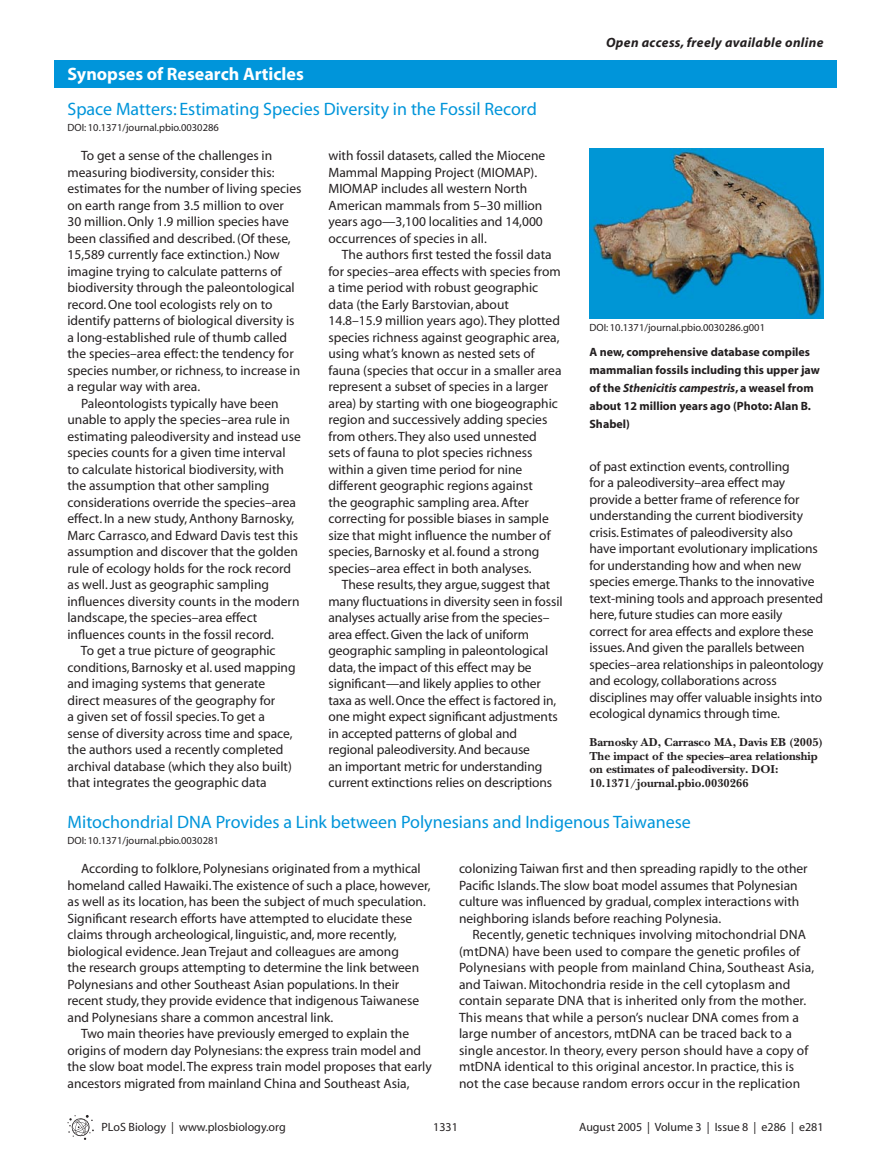
<style>
.page{position:relative;width:891px;height:1175px;background:#fff}
.page>*{position:absolute;margin:0;border:0;box-sizing:border-box;transform-origin:0 0}
.t1{font:18px "Myriad";color:#0095da}
.t2{font:700 18px "Myriad";color:#fff}
.t3{font:13.5px/16.5px "Myriad";color:#231f20}
.t4{font:italic 700 13.5px "Myriad";letter-spacing:.025em;color:#231f20}
.t5{font:700 12px/18px "Myriad";color:#231f20}
.t6{font:700 12px/13.5px "PLB Iserif";color:#231f20}
.t7{font:12px "Myriad";color:#231f20}
.t8{font:10.5px "Myriad";color:#231f20}
.s1{font-style:italic}
</style>
<div class="page">
<svg style="left:68px;top:1115px;width:26px;height:24px"></svg>
<div style="left:54px;top:61px;width:783px;height:27px;background:#0095da"></div>
<img style="left:590px;top:148px;width:234px;height:170px">
<h1 class="t2" style="left:68px;top:67px;width:238px">Synopses of Research Articles</h1>
<h1 class="t1" style="left:68px;top:102px;width:471px">Space Matters: Estimating Species Diversity in the Fossil Record</h1>
<p class="t8" style="left:68px;top:124px;width:153px">DOI: 10.1371/journal.pbio.0030286</p>
<p class="t3" style="left:81px;top:148px;width:193px">To get a sense of the challenges in</p>
<p class="t3" style="left:68px;top:165px;width:209px">measuring biodiversity, consider this:</p>
<p class="t3" style="left:68px;top:181px;width:236px">estimates for the number of living species</p>
<p class="t3" style="left:68px;top:198px;width:218px">on earth range from 3.5 million to over</p>
<p class="t3" style="left:68px;top:214px;width:223px">30 million. Only 1.9 million species have</p>
<p class="t3" style="left:68px;top:231px;width:225px">been classified and described. (Of these,</p>
<p class="t3" style="left:68px;top:247px;width:214px">15,589 currently face extinction.) Now</p>
<p class="t3" style="left:68px;top:264px;width:216px">imagine trying to calculate patterns of</p>
<p class="t3" style="left:68px;top:280px;width:229px">biodiversity through the paleontological</p>
<p class="t3" style="left:68px;top:297px;width:206px">record. One tool ecologists rely on to</p>
<p class="t3" style="left:68px;top:313px;width:229px">identify patterns of biological diversity is</p>
<p class="t3" style="left:68px;top:330px;width:221px">a long-established rule of thumb called</p>
<p class="t3" style="left:68px;top:346px;width:228px">the species–area effect: the tendency for</p>
<p class="t3" style="left:68px;top:363px;width:234px">species number, or richness, to increase in</p>
<p class="t3" style="left:68px;top:379px;width:134px">a regular way with area.</p>
<p class="t3" style="left:81px;top:396px;width:199px">Paleontologists typically have been</p>
<p class="t3" style="left:68px;top:412px;width:224px">unable to apply the species–area rule in</p>
<p class="t3" style="left:68px;top:429px;width:235px">estimating paleodiversity and instead use</p>
<p class="t3" style="left:68px;top:445px;width:220px">species counts for a given time interval</p>
<p class="t3" style="left:68px;top:462px;width:218px">to calculate historical biodiversity, with</p>
<p class="t3" style="left:68px;top:478px;width:203px">the assumption that other sampling</p>
<p class="t3" style="left:68px;top:495px;width:230px">considerations override the species–area</p>
<p class="t3" style="left:68px;top:511px;width:228px">effect. In a new study, Anthony Barnosky,</p>
<p class="t3" style="left:68px;top:528px;width:232px">Marc Carrasco, and Edward Davis test this</p>
<p class="t3" style="left:68px;top:544px;width:232px">assumption and discover that the golden</p>
<p class="t3" style="left:68px;top:561px;width:225px">rule of ecology holds for the rock record</p>
<p class="t3" style="left:68px;top:577px;width:203px">as well. Just as geographic sampling</p>
<p class="t3" style="left:68px;top:594px;width:233px">influences diversity counts in the modern</p>
<p class="t3" style="left:68px;top:610px;width:191px">landscape, the species–area effect</p>
<p class="t3" style="left:68px;top:627px;width:208px">influences counts in the fossil record.</p>
<p class="t3" style="left:81px;top:643px;width:196px">To get a true picture of geographic</p>
<p class="t3" style="left:67px;top:660px;width:230px">conditions, Barnosky et al. used mapping</p>
<p class="t3" style="left:67px;top:676px;width:199px">and imaging systems that generate</p>
<p class="t3" style="left:67px;top:693px;width:209px">direct measures of the geography for</p>
<p class="t3" style="left:67px;top:709px;width:199px">a given set of fossil species. To get a</p>
<p class="t3" style="left:67px;top:726px;width:227px">sense of diversity across time and space,</p>
<p class="t3" style="left:67px;top:742px;width:218px">the authors used a recently completed</p>
<p class="t3" style="left:67px;top:759px;width:226px">archival database (which they also built)</p>
<p class="t3" style="left:67px;top:775px;width:201px">that integrates the geographic data</p>
<p class="t3" style="left:328px;top:148px;width:218px">with fossil datasets, called the Miocene Mammal Mapping Project (MIOMAP).<br>MIOMAP includes all western North American mammals from 5–30 million years ago—3,100 localities and 14,000 occurrences of species in all.</p>
<p class="t3" style="left:328px;top:247px;width:235px;text-indent:14px">The authors first tested the fossil data for species–area effects with species from a time period with robust geographic data (the Early Barstovian, about 14.8–15.9 million years ago). They plotted species richness against geographic area, using what’s known as nested sets of fauna (species that occur in a smaller area represent a subset of species in a larger area) by starting with one biogeographic region and successively adding species from others. They also used unnested sets of fauna to plot species richness within a given time period for nine different geographic regions against<br>the geographic sampling area. After correcting for possible biases in sample size that might influence the number of species, Barnosky et al. found a strong species–area effect in both analyses.</p>
<p class="t3" style="left:328px;top:577px;width:236px;text-indent:14px">These results, they argue, suggest that many fluctuations in diversity seen in fossil analyses actually arise from the species– area effect. Given the lack of uniform geographic sampling in paleontological data, the impact of this effect may be significant—and likely applies to other taxa as well. Once the effect is factored in, one might expect significant adjustments in accepted patterns of global and regional paleodiversity. And because<br>an important metric for understanding current extinctions relies on descriptions</p>
<p class="t4" style="left:606px;top:37px;width:219px">Open access, freely available online</p>
<p class="t8" style="left:590px;top:323px;width:177px">DOI: 10.1371/journal.pbio.0030286.g001</p>
<p class="t5" style="left:589px;top:344px;width:232px">A new, comprehensive database compiles mammalian fossils including this upper jaw of the <span class="s1">Sthenicitis campestris</span>, a weasel from about 12 million years ago (Photo: Alan B.<br>Shabel)</p>
<p class="t3" style="left:589px;top:459px;width:236px">of past extinction events, controlling<br>for a paleodiversity–area effect may provide a better frame of reference for understanding the current biodiversity crisis. Estimates of paleodiversity also<br>have important evolutionary implications for understanding how and when new species emerge. Thanks to the innovative text-mining tools and approach presented here, future studies can more easily correct for area effects and explore these issues. And given the parallels between species–area relationships in paleontology and ecology, collaborations across disciplines may offer valuable insights into ecological dynamics through time.</p>
<p class="t6" style="left:590px;top:737px;width:235px">Barnosky AD, Carrasco MA, Davis EB (2005)<br>The impact of the species–area relationship on estimates of paleodiversity. DOI:<br>10.1371/journal.pbio.0030266</p>
<h1 class="t1" style="left:68px;top:815px;width:625px">Mitochondrial DNA Provides a Link between Polynesians and Indigenous Taiwanese</h1>
<p class="t8" style="left:68px;top:836px;width:153px">DOI: 10.1371/journal.pbio.0030281</p>
<p class="t3" style="left:81px;top:861px;width:341px">According to folklore, Polynesians originated from a mythical</p>
<p class="t3" style="left:68px;top:877px;width:365px">homeland called Hawaiki. The existence of such a place, however,</p>
<p class="t3" style="left:68px;top:894px;width:360px">as well as its location, has been the subject of much speculation.</p>
<p class="t3" style="left:68px;top:910px;width:346px">Significant research efforts have attempted to elucidate these</p>
<p class="t3" style="left:68px;top:927px;width:331px">claims through archeological, linguistic, and, more recently,</p>
<p class="t3" style="left:68px;top:943px;width:333px">biological evidence. Jean Trejaut and colleagues are among</p>
<p class="t3" style="left:68px;top:960px;width:353px">the research groups attempting to determine the link between</p>
<p class="t3" style="left:68px;top:976px;width:333px">Polynesians and other Southeast Asian populations. In their</p>
<p class="t3" style="left:68px;top:993px;width:353px">recent study, they provide evidence that indigenous Taiwanese</p>
<p class="t3" style="left:68px;top:1009px;width:267px">and Polynesians share a common ancestral link.</p>
<p class="t3" style="left:81px;top:1026px;width:330px">Two main theories have previously emerged to explain the</p>
<p class="t3" style="left:68px;top:1042px;width:355px">origins of modern day Polynesians: the express train model and</p>
<p class="t3" style="left:68px;top:1059px;width:366px">the slow boat model. The express train model proposes that early</p>
<p class="t3" style="left:68px;top:1075px;width:344px">ancestors migrated from mainland China and Southeast Asia,</p>
<p class="t3" style="left:459px;top:861px;width:350px">colonizing Taiwan first and then spreading rapidly to the other Pacific Islands. The slow boat model assumes that Polynesian culture was influenced by gradual, complex interactions with neighboring islands before reaching Polynesia.</p>
<p class="t3" style="left:459px;top:927px;width:357px;text-indent:14px">Recently, genetic techniques involving mitochondrial DNA (mtDNA) have been used to compare the genetic profiles of Polynesians with people from mainland China, Southeast Asia, and Taiwan. Mitochondria reside in the cell cytoplasm and contain separate DNA that is inherited only from the mother.<br>This means that while a person’s nuclear DNA comes from a large number of ancestors, mtDNA can be traced back to a single ancestor. In theory, every person should have a copy of mtDNA identical to this original ancestor. In practice, this is not the case because random errors occur in the replication</p>
<p class="t7" style="left:102px;top:1122px;width:186px">PLoS Biology | www.plosbiology.org</p>
<p class="t7" style="left:433px;top:1122px;width:26px">1331</p>
<p class="t7" style="left:579px;top:1122px;width:246px">August 2005 | Volume 3 | Issue 8 | e286 | e281</p>
</div>
